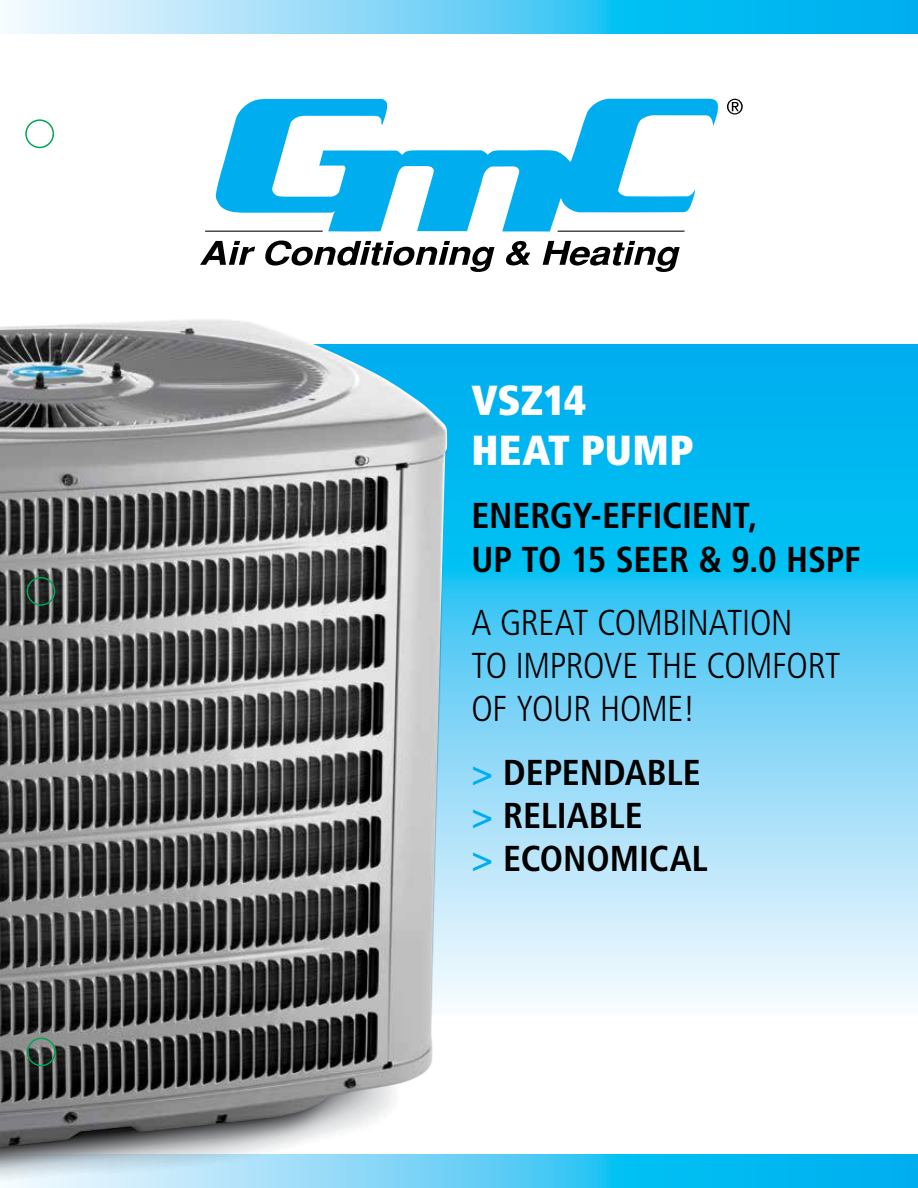
<style>
.page{position:relative;width:918px;height:1188px;background:#fff}
.page>*{position:absolute;margin:0;border:0;box-sizing:border-box;transform-origin:0 0}
.t1{font:900 condensed 42px/50.4px "Frutiger";color:#fff}
.t2{font:700 condensed 36px/43.2px "Frutiger";letter-spacing:-.005em;color:#000}
.t3{font:300 condensed 36px/43.2px "Frutiger";letter-spacing:-.01em;color:#000}
.s1{color:#00aeef}
</style>
<div class="page">
<svg style="left:453px;top:344px;width:465px;height:658px;background:#63d0f6"></svg>
<svg style="left:9px;top:0;width:909px;height:34px;background:#64d0f6"></svg>
<svg style="left:453px;top:1154px;width:465px;height:34px;background:#19bdf2"></svg>
<svg style="left:200px;top:241px;width:55px;height:24px"></svg>
<svg style="left:265px;top:241px;width:229px;height:31px"></svg>
<svg style="left:506px;top:241px;width:24px;height:25px"></svg>
<svg style="left:543px;top:241px;width:137px;height:31px"></svg>
<hr style="left:205px;top:231px;width:118px;height:1px;background:#000">
<svg style="left:215px;top:99px;width:503px;height:133px"></svg>
<svg style="left:727px;top:99px;width:16px;height:16px"></svg>
<img style="left:0;top:344px;width:453px;height:844px">
<img style="left:0;top:319px;width:447px;height:827px">
<div style="left:25px;top:119px;width:29px;height:29px;border:2px solid #00a651;border-radius:50%"></div>
<div style="left:27px;top:577px;width:28px;height:29px;border:2px solid #00a651;border-radius:50%"></div>
<div style="left:27px;top:1038px;width:29px;height:28px;border:2px solid #00a651;border-radius:50%"></div>
<p class="t1" style="left:471px;top:374px;width:224px">VSZ14<br>HEAT PUMP</p>
<p class="t2" style="left:471px;top:494px;width:391px">ENERGY-EFFICIENT,<br>UP TO 15 SEER &amp; 9.0 HSPF</p>
<p class="t3" style="left:471px;top:602px;width:371px">A GREAT COMBINATION<br>TO IMPROVE THE COMFORT<br>OF YOUR HOME!</p>
<p class="t2" style="left:471px;top:751px;width:238px"><span class="s1">&gt;</span> DEPENDABLE <span class="s1">&gt;</span> RELIABLE<br><span class="s1">&gt;</span> ECONOMICAL</p>
</div>
